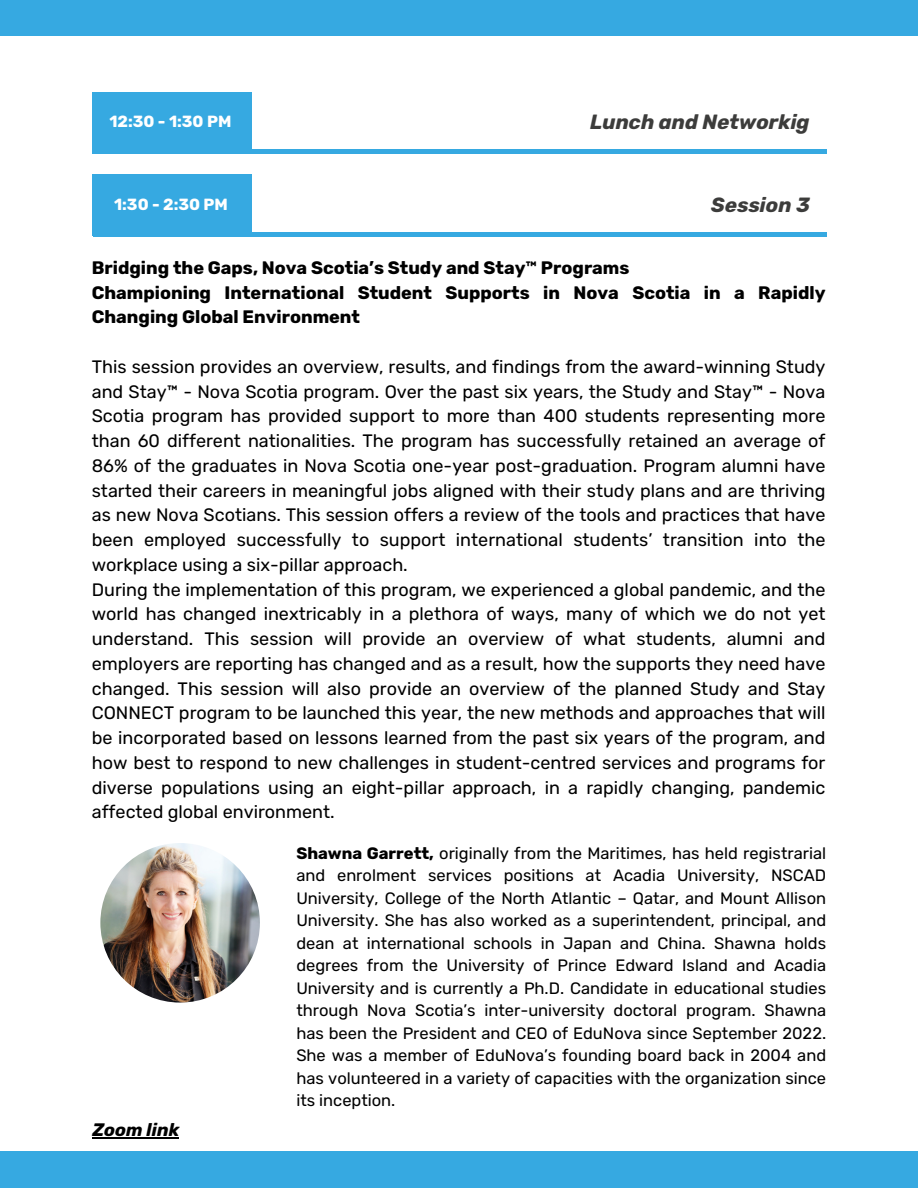
<style>
.page{position:relative;width:918px;height:1188px;background:#fff}
.page>*{position:absolute;margin:0;border:0;box-sizing:border-box;transform-origin:0 0}
.t1{font:italic 700 20.55px "Rubik";color:#3c3c3b}
.t2{font:18px/24.8px "Rubik";color:#000;text-align:justify}
.t3{font:700 18px/24.8px "Rubik";color:#000}
.t4{font:italic 700 18px "Rubik";color:#000}
.t5{font:16.5px/22.5px "Rubik";color:#000;text-align:justify}
.t6{font:700 16.05px "Rubik";color:#fff}
.s1{font-weight:700}
</style>
<div class="page">
<div style="left:92px;top:149px;width:734px;height:5px;background:#36a9e1"></div>
<div style="left:92px;top:92px;width:159px;height:62px;background:#36a9e1"></div>
<div style="left:0;top:1151px;width:918px;height:37px;background:#36a9e1"></div>
<div style="left:0;top:0;width:918px;height:36px;background:#36a9e1"></div>
<div style="left:93px;top:232px;width:733px;height:5px;background:#36a9e1"></div>
<div style="left:92px;top:175px;width:160px;height:61px;background:#36a9e1"></div>
<hr style="left:92px;top:1138px;width:87px;height:1px;background:#000">
<img style="left:100px;top:843px;width:160px;height:160px;border-radius:50%">
<p class="t6" style="left:109px;top:112px;width:123px">12:30 - 1:30 PM</p>
<p class="t1" style="left:590px;top:110px;width:221px">Lunch and Networkig</p>
<p class="t6" style="left:114px;top:195px;width:115px">1:30 - 2:30 PM</p>
<p class="t1" style="left:711px;top:193px;width:100px">Session 3</p>
<p class="t3" style="left:92px;top:255px;width:539px">Bridging the Gaps, Nova Scotia’s Study and Stay™ Programs</p>
<p class="t3" style="left:92px;top:280px;width:735px">Championing International Student Supports in Nova Scotia in a Rapidly<br>Changing Global Environment</p>
<p class="t2" style="left:92px;top:354px;width:735px">This session provides an overview, results, and findings from the award-winning Study and Stay™ - Nova Scotia program. Over the past six years, the Study and Stay™ - Nova Scotia program has provided support to more than 400 students representing more than 60 different nationalities. The program has successfully retained an average of 86% of the graduates in Nova Scotia one-year post-graduation. Program alumni have started their careers in meaningful jobs aligned with their study plans and are thriving as new Nova Scotians. This session offers a review of the tools and practices that have been employed successfully to support international students’ transition into the workplace using a six-pillar approach.</p>
<p class="t2" style="left:92px;top:577px;width:735px">During the implementation of this program, we experienced a global pandemic, and the world has changed inextricably in a plethora of ways, many of which we do not yet understand. This session will provide an overview of what students, alumni and employers are reporting has changed and as a result, how the supports they need have changed. This session will also provide an overview of the planned Study and Stay CONNECT program to be launched this year, the new methods and approaches that will be incorporated based on lessons learned from the past six years of the program, and how best to respond to new challenges in student-centred services and programs for diverse populations using an eight-pillar approach, in a rapidly changing, pandemic affected global environment.</p>
<p class="t5" style="left:296px;top:842px;width:531px"><span class="s1">Shawna Garrett,</span> originally from the Maritimes, has held registrarial and enrolment services positions at Acadia University, NSCAD University, College of the North Atlantic – Qatar, and Mount Allison University. She has also worked as a superintendent, principal, and dean at international schools in Japan and China. Shawna holds degrees from the University of Prince Edward Island and Acadia University and is currently a Ph.D. Candidate in educational studies through Nova Scotia’s inter-university doctoral program. Shawna has been the President and CEO of EduNova since September 2022.<br>She was a member of EduNova’s founding board back in 2004 and has volunteered in a variety of capacities with the organization since its inception.</p>
<p class="t4" style="left:92px;top:1120px;width:88px">Zoom link</p>
</div>
